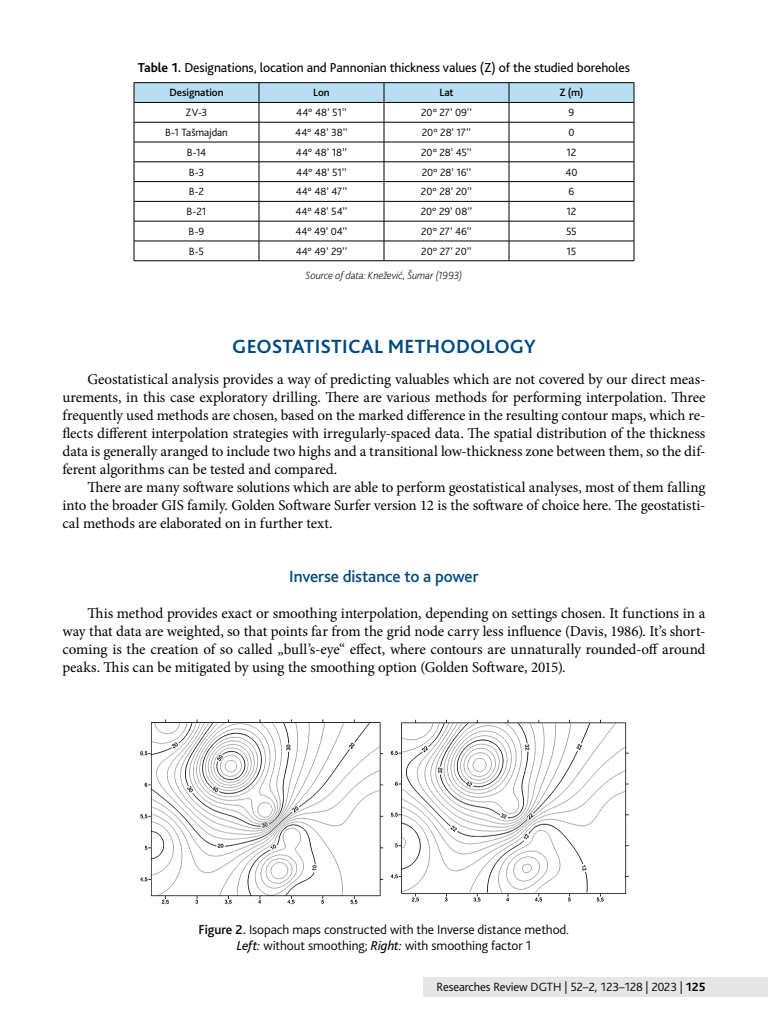
<style>
.page{position:relative;width:768px;height:1024px;background:#fff}
.page>*{position:absolute;margin:0;border:0;box-sizing:border-box;transform-origin:0 0}
.t1{font:700 20px "Bliss Pro";letter-spacing:.01em;color:#004a80}
.t2{font:500 17px "Bliss Pro";letter-spacing:-.01em;color:#004a80}
.t3{font:15px/18px "Minion Pro";letter-spacing:-.005em;color:#000;text-align:justify}
.t4{font:300 13.5px/16.2px "Bliss Pro";letter-spacing:-.01em;color:#000;text-align:center}
.t5{font:13.5px "Bliss Pro";letter-spacing:-.01em;color:#000}
.t6{font:300 12.5px "Bliss Pro";letter-spacing:-.01em;color:#000}
.t7{font:300 11px "Bliss Pro";letter-spacing:.005em;color:#000}
.t8{font:italic 200 11px "Bliss Pro";letter-spacing:-.015em;color:#000}
.t9{font:500 11px "Bliss Pro";letter-spacing:-.005em;color:#000}
.s1{font-weight:700}
.s2{font-weight:500}
.s3{font-weight:400;font-style:italic}
</style>
<div class="page">
<div style="left:423px;top:978px;width:345px;height:20px;background:#e6e6e6"></div>
<hr style="left:134px;top:82px;width:125px;height:1px;background:#000">
<hr style="left:259px;top:82px;width:125px;height:1px;background:#000">
<hr style="left:384px;top:82px;width:125px;height:1px;background:#000">
<hr style="left:509px;top:82px;width:125px;height:1px;background:#000">
<hr style="left:134px;top:261px;width:125px;height:1px;background:#000">
<hr style="left:259px;top:261px;width:125px;height:1px;background:#000">
<hr style="left:384px;top:261px;width:125px;height:1px;background:#000">
<hr style="left:509px;top:261px;width:125px;height:1px;background:#000">
<svg style="left:134px;top:83px;width:501px;height:178px"></svg>
<img style="left:140px;top:719px;width:489px;height:186px">
<p class="t5" style="left:138px;top:59px;width:494px"><span class="s1">Table 1.</span> Designations, location and Pannonian thickness values (Z) of the studied boreholes</p>
<p class="t9" style="left:169px;top:86px;width:56px">Designation</p>
<p class="t9" style="left:313px;top:86px;width:18px">Lon</p>
<p class="t9" style="left:439px;top:86px;width:16px">Lat</p>
<p class="t9" style="left:559px;top:86px;width:26px">Z (m)</p>
<p class="t7" style="left:186px;top:106px;width:23px">ZV-3</p>
<p class="t7" style="left:296px;top:106px;width:52px">44° 48’ 51’’</p>
<p class="t7" style="left:421px;top:106px;width:52px">20° 27’ 09’’</p>
<p class="t7" style="left:569px;top:106px;width:7px">9</p>
<p class="t7" style="left:165px;top:126px;width:64px">B-1 Tašmajdan</p>
<p class="t7" style="left:295px;top:126px;width:54px">44° 48’ 38’’</p>
<p class="t7" style="left:422px;top:126px;width:51px">20° 28’ 17’’</p>
<p class="t7" style="left:568px;top:126px;width:8px">0</p>
<p class="t7" style="left:187px;top:145px;width:21px">B-14</p>
<p class="t7" style="left:296px;top:145px;width:53px">44° 48’ 18’’</p>
<p class="t7" style="left:421px;top:145px;width:52px">20° 28’ 45’’</p>
<p class="t7" style="left:567px;top:145px;width:11px">12</p>
<p class="t7" style="left:189px;top:165px;width:17px">B-3</p>
<p class="t7" style="left:296px;top:165px;width:52px">44° 48’ 51’’</p>
<p class="t7" style="left:422px;top:165px;width:51px">20° 28’ 16’’</p>
<p class="t7" style="left:565px;top:165px;width:14px">40</p>
<p class="t7" style="left:189px;top:185px;width:17px">B-2</p>
<p class="t7" style="left:296px;top:185px;width:53px">44° 48’ 47’’</p>
<p class="t7" style="left:421px;top:185px;width:52px">20° 28’ 20’’</p>
<p class="t7" style="left:569px;top:185px;width:7px">6</p>
<p class="t7" style="left:187px;top:205px;width:21px">B-21</p>
<p class="t7" style="left:296px;top:205px;width:53px">44° 48’ 54’’</p>
<p class="t7" style="left:421px;top:205px;width:53px">20° 29’ 08’’</p>
<p class="t7" style="left:567px;top:205px;width:11px">12</p>
<p class="t7" style="left:189px;top:224px;width:17px">B-9</p>
<p class="t7" style="left:295px;top:224px;width:54px">44° 49’ 04’’</p>
<p class="t7" style="left:421px;top:224px;width:52px">20° 27’ 46’’</p>
<p class="t7" style="left:566px;top:224px;width:12px">55</p>
<p class="t7" style="left:189px;top:244px;width:17px">B-5</p>
<p class="t7" style="left:296px;top:244px;width:53px">44° 49’ 29’’</p>
<p class="t7" style="left:421px;top:244px;width:52px">20° 27’ 20’’</p>
<p class="t7" style="left:567px;top:244px;width:11px">15</p>
<p class="t8" style="left:306px;top:269px;width:158px">Source of data: Knežević, Šumar (1993)</p>
<h1 class="t1" style="left:232px;top:334px;width:305px">GEOSTATISTICAL METHODOLOGY</h1>
<p class="t3" style="left:62px;top:370px;width:645px;text-indent:25px">Geostatistical analysis provides a way of predicting valuables which are not covered by our direct meas&shy;urements, in this case exploratory drilling. There are various methods for performing interpolation. Three frequently used methods are chosen, based on the marked difference in the resulting contour maps, which re&shy;flects different interpolation strategies with irregularly-spaced data. The spatial distribution of the thickness data is generally aranged to include two highs and a transitional low-thickness zone between them, so the dif&shy;ferent algorithms can be tested and compared.</p>
<p class="t3" style="left:62px;top:478px;width:645px;text-indent:25px">There are many software solutions which are able to perform geostatistical analyses, most of them falling into the broader GIS family. Golden Software Surfer version 12 is the software of choice here. The geostatisti&shy;cal methods are elaborated on in further text.</p>
<p class="t2" style="left:289px;top:566px;width:191px">Inverse distance to a power</p>
<p class="t3" style="left:62px;top:604px;width:645px;text-indent:25px">This method provides exact or smoothing interpolation, depending on settings chosen. It functions in a way that data are weighted, so that points far from the grid node carry less influence (Davis, 1986). It’s short&shy;coming is the creation of so called „bull’s-eye“ effect, where contours are unnaturally rounded-off around peaks. This can be mitigated by using the smoothing option (Golden Software, 2015).</p>
<p class="t4" style="left:199px;top:921px;width:372px"><span class="s2">Figure 2.</span> Isopach maps constructed with the Inverse distance method.<br><span class="s3">Left:</span> without smoothing; <span class="s3">Right:</span> with smoothing factor 1</p>
<p class="t6" style="left:437px;top:979px;width:270px">Researches Review DGTH | 52–2, 123–128 | 2023 | <span class="s1">125</span></p>
</div>
